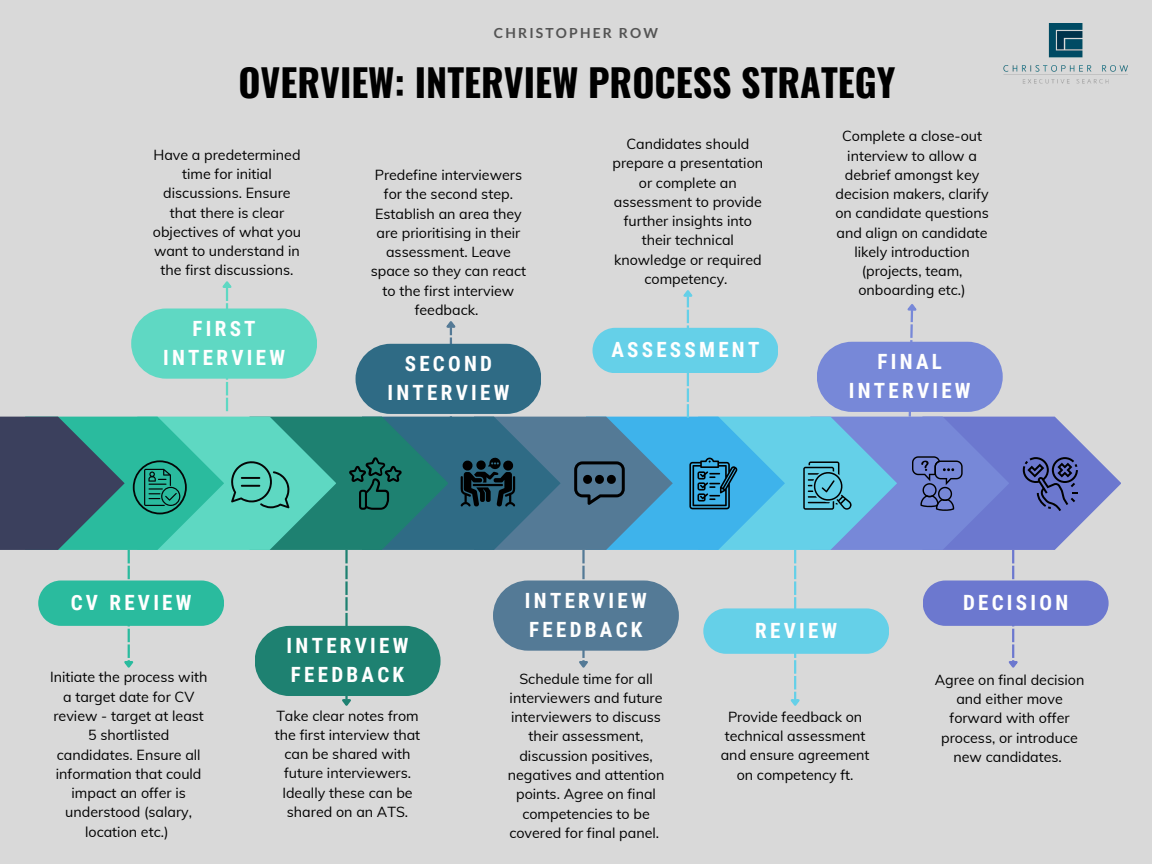
<style>
.page{position:relative;width:1152px;height:864px;background:#d9d9d9}
.page>*{position:absolute;margin:0;border:0;box-sizing:border-box;transform-origin:0 0}
.t1{font:700 37.8px "Oswald";color:#000}
.t2{font:700 21px/29.2px "Roboto Condensed";letter-spacing:.155em;color:#fff;text-align:center}
.t3{font:14.25px/19.2px "Muli";color:#000;text-align:center}
.t4{font:700 13.95px "Lato";letter-spacing:.155em;color:#545454}
</style>
<div class="page">
<div style="left:0;top:417px;width:125px;height:133px;background:#3b405d"></div>
<svg style="left:25px;top:281px;width:1096px;height:425px"></svg>
<img style="left:1003px;top:23px;width:124px;height:61px">
<h2 class="t4" style="left:494px;top:24px;width:166px">CHRISTOPHER ROW</h2>
<p class="t1" style="left:239px;top:53px;width:658px">OVERVIEW: INTERVIEW PROCESS STRATEGY</p>
<p class="t3" style="left:153px;top:145px;width:150px">Have a predetermined time for initial discussions. Ensure that there is clear objectives of what you want to understand in the first discussions.</p>
<h3 class="t2" style="left:163px;top:314px;width:123px">FIRST<br>INTERVIEW</h3>
<p class="t3" style="left:371px;top:165px;width:157px">Predefine interviewers for the second step.<br>Establish an area they are prioritising in their assessment. Leave space so they can react to the first interview feedback.</p>
<h2 class="t2" style="left:388px;top:349px;width:123px">SECOND<br>INTERVIEW</h2>
<p class="t3" style="left:613px;top:134px;width:152px">Candidates should prepare a presentation or complete an assessment to provide further insights into their technical knowledge or required competency.</p>
<p class="t2" style="left:611px;top:335px;width:150px">ASSESSMENT</p>
<p class="t3" style="left:835px;top:126px;width:155px">Complete a close-out interview to allow a debrief amongst key decision makers, clarify on candidate questions and align on candidate likely introduction (projects, team, onboarding etc.)</p>
<h2 class="t2" style="left:849px;top:347px;width:123px">FINAL<br>INTERVIEW</h2>
<p class="t2" style="left:71px;top:588px;width:122px">CV REVIEW</p>
<h2 class="t3" style="left:50px;top:668px;width:159px">Initiate the process with a target date for CV review - target at least<br>5 shortlisted candidates. Ensure all information that could impact an offer is understood (salary, location etc.)</h2>
<h1 class="t2" style="left:287px;top:631px;width:123px;text-align:left">INTERVIEW<br>FEEDBACK</h1>
<p class="t3" style="left:275px;top:706px;width:147px">Take clear notes from the first interview that can be shared with future interviewers.<br>Ideally these can be shared on an ATS.</p>
<p class="t2" style="left:525px;top:586px;width:123px;text-align:left">INTERVIEW<br>FEEDBACK</p>
<p class="t3" style="left:508px;top:669px;width:158px">Schedule time for all interviewers and future interviewers to discuss their assessment, discussion positives, negatives and attention points. Agree on final competencies to be covered for final panel.</p>
<p class="t2" style="left:755px;top:616px;width:84px">REVIEW</p>
<p class="t3" style="left:721px;top:707px;width:150px">Provide feedback on technical assessment and ensure agreement on competency ft.</p>
<p class="t2" style="left:963px;top:588px;width:107px">DECISION</p>
<p class="t3" style="left:935px;top:670px;width:151px">Agree on final decision and either move forward with offer process, or introduce new candidates.</p>
</div>
